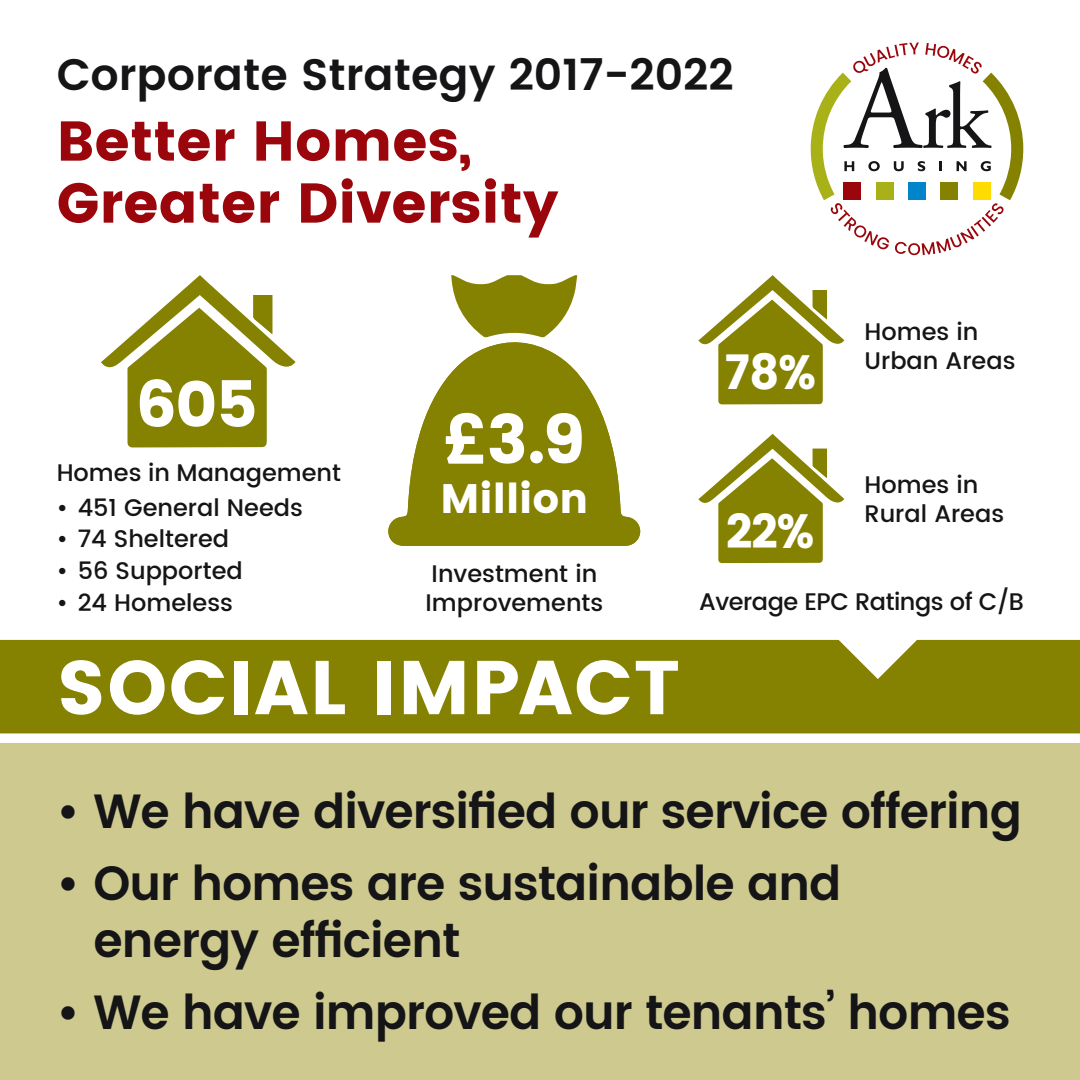
<style>
.page{position:relative;width:1080px;height:1080px;background:#fff}
.page>*{position:absolute;margin:0;border:0;box-sizing:border-box;transform-origin:0 0}
.t1{font:76px "Poppins";letter-spacing:.02em;color:#fff}
.t2{font:67.7px "Poppins";color:#fff}
.t3{font:64px "Poppins";color:#fff}
.t4{font:56px/62px "Poppins";color:#9a060b}
.t5{font:600 48px/57.6px "Poppins";letter-spacing:-.02em;color:#151416}
.t6{font:48px "Poppins";color:#fff;scale:.96 1}
.t7{font:600 44px "Poppins";color:#151416}
.t8{font:41.2px "Poppins";color:#fff}
.t9{font:500 24px/28.8px "Poppins";color:#151416}
.t10{font:500 24px "Poppins";letter-spacing:-.02em;color:#151416}
</style>
<div class="page">
<svg style="left:811px;top:43px;width:212px;height:212px"></svg>
<div style="left:876px;top:182px;width:17px;height:18px;background:#a9b118"></div>
<div style="left:908px;top:182px;width:18px;height:18px;background:#0085ca"></div>
<div style="left:940px;top:182px;width:18px;height:18px;background:#858101"></div>
<div style="left:973px;top:182px;width:17px;height:18px;background:#ffdc01"></div>
<div style="left:844px;top:182px;width:17px;height:18px;background:#9a060b"></div>
<div style="left:0;top:640px;width:1080px;height:93px;background:#858101"></div>
<div style="left:0;top:743px;width:1080px;height:337px;background:#cdc98f"></div>
<svg style="left:451px;top:275px;width:126px;height:62px"></svg>
<svg style="left:388px;top:342px;width:252px;height:204px;fill:#858101"></svg>
<svg style="left:101px;top:275px;width:194px;height:172px"></svg>
<svg style="left:699px;top:275px;width:145px;height:129px"></svg>
<svg style="left:699px;top:434px;width:145px;height:129px"></svg>
<p class="t7" style="left:57px;top:42px;width:679px">Corporate Strategy 2017-2022</p>
<p class="t4" style="left:57px;top:110px;width:503px">Better Homes,<br>Greater Diversity</p>
<p class="t9" style="left:865px;top:318px;width:152px">Homes in<br>Urban Areas</p>
<p class="t6" style="left:725px;top:344px;width:97px">78%</p>
<p class="t3" style="left:136px;top:367px;width:123px">605</p>
<p class="t2" style="left:443px;top:400px;width:144px">£3.9</p>
<p class="t8" style="left:441px;top:475px;width:149px">Million</p>
<p class="t9" style="left:57px;top:459px;width:286px">Homes in Management</p>
<p class="t9" style="left:57px;top:494px;width:248px">• 451 General Needs</p>
<p class="t9" style="left:57px;top:525px;width:174px">• 74 Sheltered</p>
<p class="t9" style="left:57px;top:557px;width:188px">• 56 Supported</p>
<p class="t9" style="left:57px;top:588px;width:178px">• 24 Homeless</p>
<p class="t10" style="left:699px;top:584px;width:326px">Average EPC Ratings of C/B</p>
<p class="t9" style="left:865px;top:471px;width:141px">Homes in<br>Rural Areas</p>
<p class="t6" style="left:726px;top:503px;width:93px">22%</p>
<p class="t9" style="left:426px;top:560px;width:179px">Investment in<br>Improvements</p>
<p class="t1" style="left:57px;top:644px;width:625px">SOCIAL IMPACT</p>
<p class="t5" style="left:57px;top:784px;width:967px">• We have diversified our service offering</p>
<p class="t5" style="left:94px;top:856px;width:750px;text-indent:-37px">• Our homes are sustainable and energy efficient</p>
<p class="t5" style="left:57px;top:985px;width:955px">• We have improved our tenants’ homes</p>
</div>
